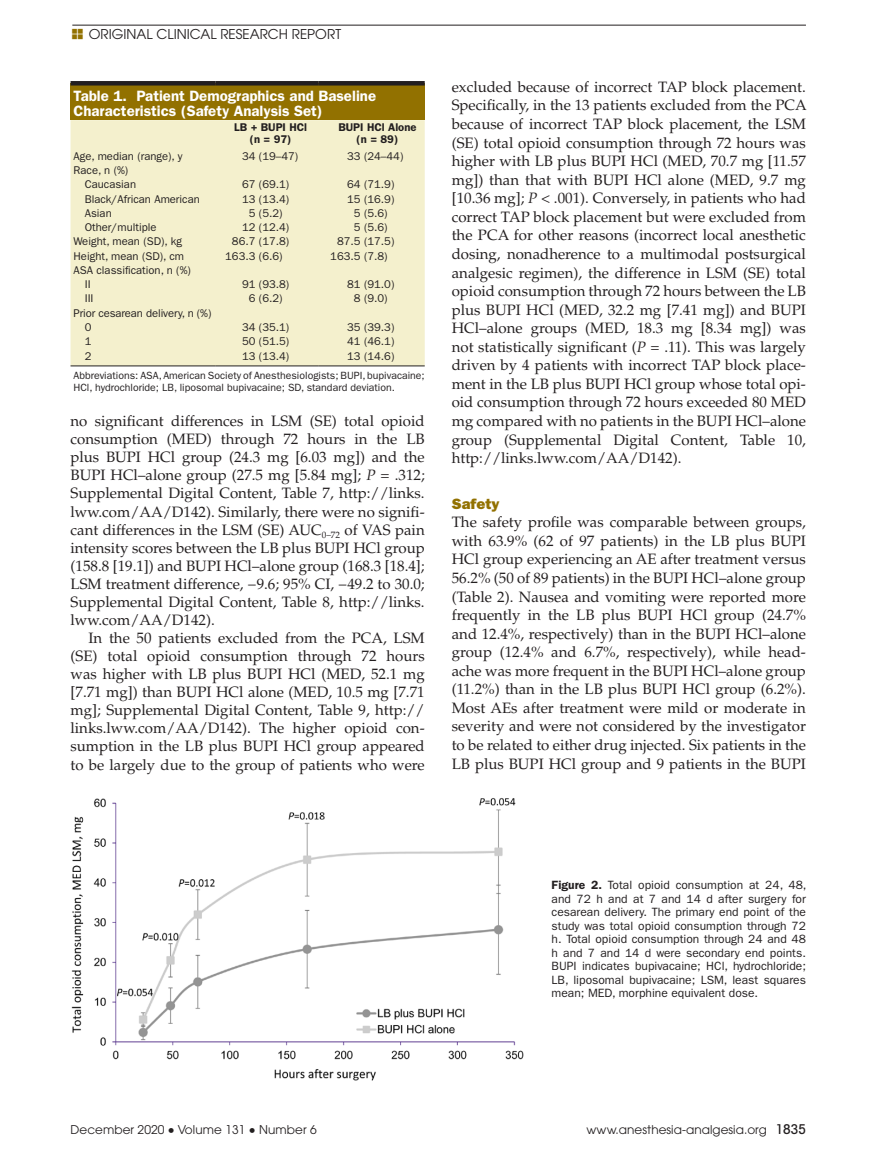
<style>
.page{position:relative;width:878px;height:1175px;background:#fff}
.page>*{position:absolute;margin:0;border:0;box-sizing:border-box;transform-origin:0 0}
.t1{font:15px/18.6px "Palatino LT Std";color:#231f20;text-align:justify}
.t2{font:600 15px/15px "ITC Franklin Gothic Std";color:#fff}
.t3{font:15px "ITC Franklin Gothic Std Hvy";color:#927100}
.t4{font:13.5px "Avant Garde";color:#231f20}
.t5{font:12px/13.5px "ITC Franklin Gothic Std";color:#231f20;text-align:justify}
.t6{font:12px "Avant Garde";letter-spacing:.005em;color:#231f20}
.t7{font:11.25px/14.2px "ITC Franklin Gothic Std";color:#231f20}
.t8{font:600 11.25px/12.8px "ITC Franklin Gothic Std";color:#231f20;text-align:center}
.t9{font:10.5px/12px "ITC Franklin Gothic Std";color:#231f20}
.s1{font-style:italic}
.s2{font-weight:600}
.s3{font-family:"Gandhari Unicode";font-size:18.75px}
.s4{font-weight:500;font-stretch:condensed;font-size:13.5px}
</style>
<div class="page">
<hr style="left:72px;top:25px;width:733px;height:1px;background:#231f20">
<div style="left:70px;top:83px;width:354px;height:37px;background:#927100"></div>
<div style="left:70px;top:120px;width:354px;height:245px;background:#f4f0cd"></div>
<div style="left:70px;top:81px;width:146px;height:5px;background:#231f20"></div>
<div style="left:216px;top:81px;width:102px;height:5px;background:#231f20"></div>
<div style="left:318px;top:81px;width:106px;height:5px;background:#231f20"></div>
<hr style="left:70px;top:365px;width:146px;height:1px;background:#231f20">
<hr style="left:216px;top:365px;width:102px;height:1px;background:#231f20">
<hr style="left:318px;top:365px;width:106px;height:1px;background:#231f20">
<img style="left:71px;top:798px;width:453px;height:283px">
<p class="t4" style="left:89px;top:26px;width:254px">Original Clinical Research Report</p>
<p class="t2" style="left:74px;top:88px;width:304px">Table 1. Patient Demographics and Baseline<br>Characteristics (Safety Analysis Set)</p>
<p class="t8" style="left:234px;top:120px;width:74px">LB + BUPI HCl (n = 97)</p>
<p class="t8" style="left:338px;top:120px;width:80px">BUPI HCl Alone (n = 89)</p>
<p class="t7" style="left:74px;top:149px;width:110px">Age, median (range), y</p>
<p class="t7" style="left:242px;top:149px;width:58px">34 (19–47)</p>
<p class="t7" style="left:347px;top:149px;width:58px">33 (24–44)</p>
<p class="t7" style="left:85px;top:163px;width:53px;text-indent:-11px">Race, n (%)<br>Caucasian</p>
<p class="t7" style="left:242px;top:177px;width:49px">67 (69.1)</p>
<p class="t7" style="left:347px;top:177px;width:49px">64 (71.9)</p>
<p class="t7" style="left:85px;top:192px;width:116px">Black/African American</p>
<p class="t7" style="left:242px;top:192px;width:49px">13 (13.4)</p>
<p class="t7" style="left:347px;top:192px;width:49px">15 (16.9)</p>
<p class="t7" style="left:85px;top:206px;width:28px">Asian</p>
<p class="t7" style="left:249px;top:206px;width:35px">5 (5.2)</p>
<p class="t7" style="left:354px;top:206px;width:35px">5 (5.6)</p>
<p class="t7" style="left:85px;top:220px;width:73px">Other/multiple</p>
<p class="t7" style="left:242px;top:220px;width:49px">12 (12.4)</p>
<p class="t7" style="left:354px;top:220px;width:35px">5 (5.6)</p>
<p class="t7" style="left:74px;top:234px;width:110px">Weight, mean (SD), kg</p>
<p class="t7" style="left:232px;top:234px;width:59px">86.7 (17.8)</p>
<p class="t7" style="left:337px;top:234px;width:59px">87.5 (17.5)</p>
<p class="t7" style="left:74px;top:249px;width:112px">Height, mean (SD), cm</p>
<p class="t7" style="left:225px;top:249px;width:59px">163.3 (6.6)</p>
<p class="t7" style="left:330px;top:249px;width:59px">163.5 (7.8)</p>
<p class="t7" style="left:85px;top:263px;width:108px;text-indent:-11px">ASA classification, n (%)<br>II</p>
<p class="t7" style="left:242px;top:277px;width:49px">91 (93.8)</p>
<p class="t7" style="left:347px;top:277px;width:49px">81 (91.0)</p>
<p class="t7" style="left:85px;top:292px;width:10px">III</p>
<p class="t7" style="left:249px;top:292px;width:35px">6 (6.2)</p>
<p class="t7" style="left:354px;top:292px;width:35px">8 (9.0)</p>
<p class="t7" style="left:85px;top:306px;width:128px;text-indent:-11px">Prior cesarean delivery, n (%)<br>0</p>
<p class="t7" style="left:242px;top:320px;width:49px">34 (35.1)</p>
<p class="t7" style="left:347px;top:320px;width:49px">35 (39.3)</p>
<p class="t7" style="left:85px;top:334px;width:8px">1</p>
<p class="t7" style="left:242px;top:334px;width:49px">50 (51.5)</p>
<p class="t7" style="left:347px;top:334px;width:49px">41 (46.1)</p>
<p class="t7" style="left:85px;top:349px;width:8px">2</p>
<p class="t7" style="left:242px;top:349px;width:49px">13 (13.4)</p>
<p class="t7" style="left:347px;top:349px;width:49px">13 (14.6)</p>
<p class="t9" style="left:74px;top:369px;width:353px">Abbreviations: ASA, American Society of Anesthesiologists; BUPI, bupivacaine;<br>HCl, hydrochloride; LB, liposomal bupivacaine; SD, standard deviation.</p>
<p class="t1" style="left:70px;top:412px;width:356px;line-height:18px">no significant differences in LSM (SE) total opioid consumption (MED) through 72 hours in the LB plus BUPI HCl group (24.3 mg [6.03 mg]) and the BUPI HCl–alone group (27.5 mg [5.84 mg]; <span class="s1">P</span> = .312; Supplemental Digital Content, Table 7, http://links. lww.com/AA/D142). Similarly, there were no signifi&shy;cant differences in the LSM (SE) AUC<sub>0–72</sub> of VAS pain intensity scores between the LB plus BUPI HCl group (158.8 [19.1]) and BUPI HCl–alone group (168.3 [18.4]; LSM treatment difference, −9.6; 95% CI, −49.2 to 30.0; Supplemental Digital Content, Table 8, http://links. lww.com/AA/D142).</p>
<p class="t1" style="left:71px;top:629px;width:356px;line-height:18px;text-indent:18px">In the 50 patients excluded from the PCA, LSM (SE) total opioid consumption through 72 hours was higher with LB plus BUPI HCl (MED, 52.1 mg [7.71 mg]) than BUPI HCl alone (MED, 10.5 mg [7.71 mg]; Supplemental Digital Content, Table 9, http:// links.lww.com/AA/D142). The higher opioid con&shy;sumption in the LB plus BUPI HCl group appeared to be largely due to the group of patients who were</p>
<p class="t1" style="left:452px;top:78px;width:356px">excluded because of incorrect TAP block placement.<br>Specifically, in the 13 patients excluded from the PCA because of incorrect TAP block placement, the LSM (SE) total opioid consumption through 72 hours was higher with LB plus BUPI HCl (MED, 70.7 mg [11.57 mg]) than that with BUPI HCl alone (MED, 9.7 mg [10.36 mg]; <span class="s1">P</span> &lt; .001). Conversely, in patients who had correct TAP block placement but were excluded from the PCA for other reasons (incorrect local anesthetic dosing, nonadherence to a multimodal postsurgical analgesic regimen), the difference in LSM (SE) total opioid consumption through 72 hours between the LB plus BUPI HCl (MED, 32.2 mg [7.41 mg]) and BUPI HCl–alone groups (MED, 18.3 mg [8.34 mg]) was not statistically significant (<span class="s1">P</span> = .11). This was largely driven by 4 patients with incorrect TAP block place&shy;ment in the LB plus BUPI HCl group whose total opi&shy;oid consumption through 72 hours exceeded 80 MED mg compared with no patients in the BUPI HCl–alone group (Supplemental Digital Content, Table 10, http://links.lww.com/AA/D142).</p>
<p class="t3" style="left:452px;top:495px;width:49px">Safety</p>
<p class="t1" style="left:452px;top:513px;width:356px">The safety profile was comparable between groups, with 63.9% (62 of 97 patients) in the LB plus BUPI HCl group experiencing an AE after treatment versus 56.2% (50 of 89 patients) in the BUPI HCl–alone group (Table 2). Nausea and vomiting were reported more frequently in the LB plus BUPI HCl group (24.7% and 12.4%, respectively) than in the BUPI HCl–alone group (12.4% and 6.7%, respectively), while head&shy;ache was more frequent in the BUPI HCl–alone group (11.2%) than in the LB plus BUPI HCl group (6.2%).<br>Most AEs after treatment were mild or moderate in severity and were not considered by the investigator to be related to either drug injected. Six patients in the LB plus BUPI HCl group and 9 patients in the BUPI</p>
<p class="t5" style="left:551px;top:878px;width:256px"><span class="s2">Figure 2.</span> Total opioid consumption at 24, 48, and 72 h and at 7 and 14 d after surgery for cesarean delivery. The primary end point of the study was total opioid consumption through 72 h. Total opioid consumption through 24 and 48 h and 7 and 14 d were secondary end points.<br>BUPI indicates bupivacaine; HCl, hydrochloride; LB, liposomal bupivacaine; LSM, least squares mean; MED, morphine equivalent dose.</p>
<p class="t6" style="left:70px;top:1123px;width:248px">December 2020 <span class="s3">•</span> Volume 131 <span class="s3">•</span> Number 6</p>
<p class="t6" style="left:586px;top:1123px;width:221px">www.anesthesia-analgesia.org <span class="s4">1835</span></p>
</div>
